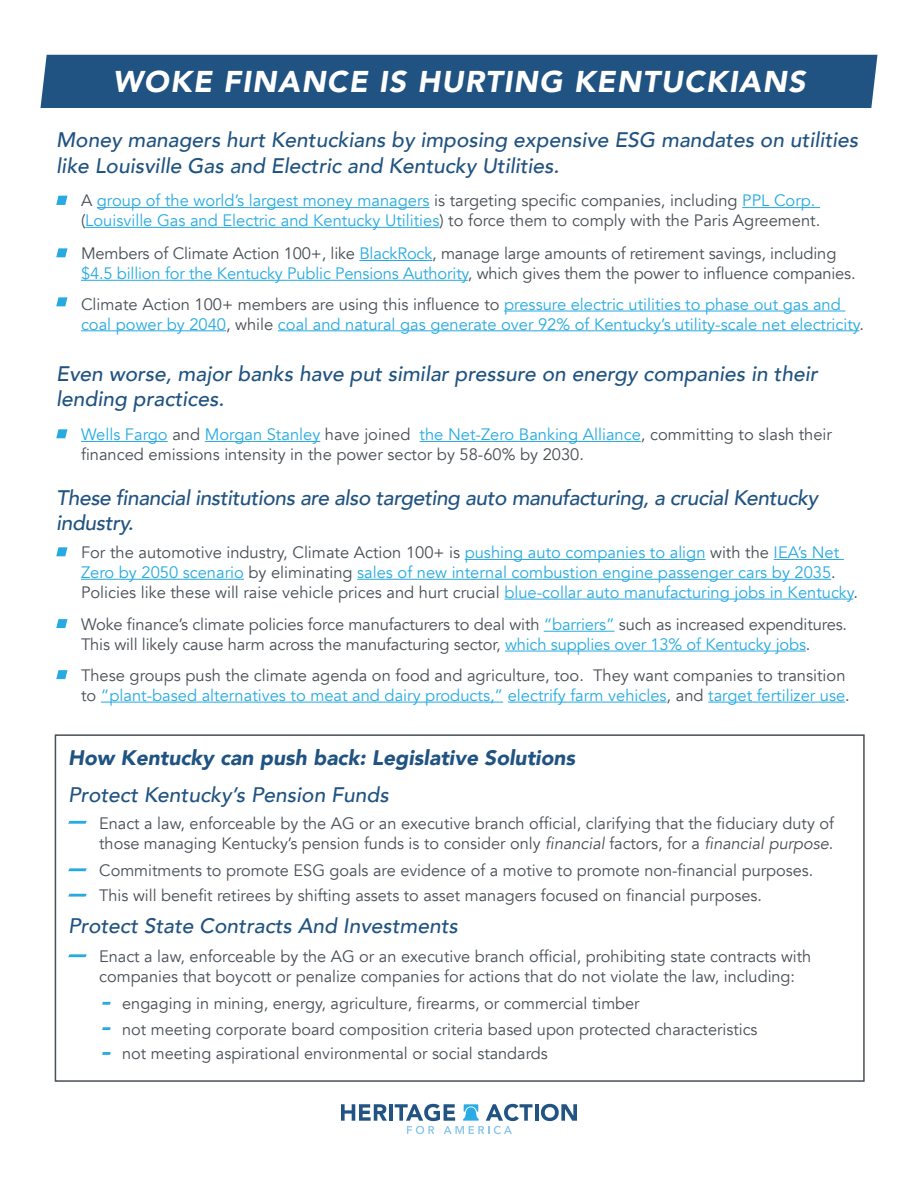
<style>
.page{position:relative;width:918px;height:1188px;background:#fff}
.page>*{position:absolute;margin:0;border:0;box-sizing:border-box;transform-origin:0 0}
.t1{font:italic 900 30px "Avenir";letter-spacing:.04em;color:#fff}
.t2{font:italic 500 21px/25.2px "Avenir";color:#205381}
.t3{font:italic 500 21px/25.2px "Avenir";letter-spacing:-.02em;color:#205381}
.t4{font:italic 900 21px "Avenir";color:#205381}
.t5{font:16.5px/19.8px "Avenir";color:#484f55}
.t6{font:16.5px/19.8px "Avenir";color:#27aae1}
.s1{color:#484f55}
.s2{color:#27aae1}
.s3{font-style:italic}
</style>
<div class="page">
<div style="left:40px;top:55px;width:838px;height:53px;background:#205381"></div>
<div style="left:55px;top:734px;width:810px;height:348px;border:2px solid #484f55"></div>
<svg style="left:341px;top:1104px;width:46px;height:17px"></svg>
<hr style="left:389px;top:1104px;width:4px;height:17px;background:#215482">
<hr style="left:535px;top:1104px;width:3px;height:17px;background:#215482">
<svg style="left:541px;top:1104px;width:36px;height:17px"></svg>
<svg style="left:395px;top:1104px;width:138px;height:30px"></svg>
<hr style="left:97px;top:207px;width:333px;height:1px;background:#27aae1">
<hr style="left:742px;top:207px;width:78px;height:1px;background:#27aae1">
<hr style="left:85px;top:227px;width:354px;height:1px;background:#27aae1">
<hr style="left:359px;top:260px;width:73px;height:1px;background:#27aae1">
<hr style="left:81px;top:280px;width:387px;height:1px;background:#27aae1">
<hr style="left:504px;top:311px;width:341px;height:1px;background:#27aae1">
<hr style="left:81px;top:330px;width:145px;height:1px;background:#27aae1">
<hr style="left:278px;top:330px;width:581px;height:1px;background:#27aae1">
<hr style="left:81px;top:441px;width:87px;height:1px;background:#27aae1">
<hr style="left:205px;top:441px;width:115px;height:1px;background:#27aae1">
<hr style="left:420px;top:441px;width:221px;height:1px;background:#27aae1">
<hr style="left:465px;top:559px;width:241px;height:1px;background:#27aae1">
<hr style="left:774px;top:559px;width:70px;height:1px;background:#27aae1">
<hr style="left:81px;top:579px;width:163px;height:1px;background:#27aae1">
<hr style="left:357px;top:579px;width:474px;height:1px;background:#27aae1">
<hr style="left:504px;top:599px;width:349px;height:1px;background:#27aae1">
<hr style="left:544px;top:631px;width:70px;height:1px;background:#27aae1">
<hr style="left:505px;top:651px;width:301px;height:1px;background:#27aae1">
<hr style="left:101px;top:702px;width:402px;height:1px;background:#27aae1">
<hr style="left:508px;top:702px;width:159px;height:1px;background:#27aae1">
<hr style="left:708px;top:702px;width:137px;height:1px;background:#27aae1">
<svg style="left:56px;top:196px;width:12px;height:9px"></svg>
<svg style="left:56px;top:248px;width:12px;height:9px"></svg>
<svg style="left:56px;top:297px;width:12px;height:9px"></svg>
<svg style="left:56px;top:429px;width:12px;height:9px"></svg>
<svg style="left:56px;top:547px;width:12px;height:9px"></svg>
<svg style="left:56px;top:619px;width:12px;height:9px"></svg>
<svg style="left:56px;top:670px;width:12px;height:9px"></svg>
<svg style="left:68px;top:821px;width:19px;height:3px"></svg>
<svg style="left:68px;top:954px;width:19px;height:3px"></svg>
<svg style="left:68px;top:868px;width:19px;height:3px"></svg>
<svg style="left:68px;top:894px;width:19px;height:3px"></svg>
<svg style="left:102px;top:1002px;width:9px;height:3px"></svg>
<svg style="left:102px;top:1027px;width:9px;height:3px"></svg>
<svg style="left:102px;top:1052px;width:9px;height:3px"></svg>
<h1 class="t1" style="left:113px;top:56px;width:694px">WOKE FINANCE IS HURTING KENTUCKIANS</h1>
<p class="t2" style="left:56px;top:128px;width:804px">Money managers hurt Kentuckians by imposing expensive ESG mandates on utilities like Louisville Gas and Electric and Kentucky Utilities.</p>
<p class="t6" style="left:81px;top:191px;width:741px"><span class="s1">A</span> group of the world’s largest money managers <span class="s1">is targeting specific companies, including</span> PPL Corp. <span class="s1">(</span>Louisville Gas and Electric and Kentucky Utilities<span class="s1">) to force them to comply with the Paris Agreement.</span></p>
<p class="t5" style="left:81px;top:244px;width:776px">Members of Climate Action 100+, like <span class="s2">BlackRock</span>, manage large amounts of retirement savings, including <span class="s2">$4.5 billion for the Kentucky Public Pensions Authority</span>, which gives them the power to influence companies.</p>
<p class="t6" style="left:81px;top:295px;width:784px"><span class="s1">Climate Action 100+ members are using this influence to</span> pressure electric utilities to phase out gas and coal power by 2040<span class="s1">, while</span> coal and natural gas generate over 92% of Kentucky’s utility-scale net electricity<span class="s1">.</span></p>
<p class="t2" style="left:56px;top:361px;width:763px">Even worse, major banks have put similar pressure on energy companies in their lending practices.</p>
<p class="t5" style="left:81px;top:425px;width:753px"><span class="s2">Wells Fargo</span> and <span class="s2">Morgan Stanley</span> have joined <span class="s2">the Net-Zero Banking Alliance</span>, committing to slash their financed emissions intensity in the power sector by 58-60% by 2030.</p>
<p class="t3" style="left:56px;top:485px;width:763px">These financial institutions are also targeting auto manufacturing, a crucial Kentucky industry.</p>
<p class="t6" style="left:81px;top:543px;width:778px"><span class="s1">For the automotive industry, Climate Action 100+ is</span> pushing auto companies to align <span class="s1">with the</span> IEA’s Net<br>Zero by 2050 scenario <span class="s1">by eliminating</span> sales of new internal combustion engine passenger cars by 2035<span class="s1">.<br>Policies like these will raise vehicle prices and hurt crucial</span> blue-collar auto manufacturing jobs in Kentucky<span class="s1">.</span></p>
<p class="t5" style="left:81px;top:615px;width:768px">Woke finance’s climate policies force manufacturers to deal with <span class="s2">“barriers”</span> such as increased expenditures.<br>This will likely cause harm across the manufacturing sector, <span class="s2">which supplies over 13% of Kentucky jobs</span>.</p>
<p class="t5" style="left:81px;top:666px;width:770px">These groups push the climate agenda on food and agriculture, too. They want companies to transition to <span class="s2">“plant-based alternatives to meat and dairy products,” electrify farm vehicles</span>, and <span class="s2">target fertilizer use</span>.</p>
<p class="t4" style="left:68px;top:740px;width:509px">How Kentucky can push back: Legislative Solutions</p>
<p class="t2" style="left:68px;top:783px;width:322px">Protect Kentucky’s Pension Funds</p>
<p class="t5" style="left:99px;top:813px;width:736px">Enact a law, enforceable by the AG or an executive branch official, clarifying that the fiduciary duty of those managing Kentucky’s pension funds is to consider only <span class="s3">financial</span> factors, for a <span class="s3">financial purpose</span>.</p>
<p class="t5" style="left:99px;top:860px;width:716px">Commitments to promote ESG goals are evidence of a motive to promote non-financial purposes.</p>
<p class="t5" style="left:99px;top:886px;width:664px">This will benefit retirees by shifting assets to asset managers focused on financial purposes.</p>
<p class="t2" style="left:68px;top:913px;width:391px">Protect State Contracts And Investments</p>
<p class="t5" style="left:99px;top:947px;width:714px">Enact a law, enforceable by the AG or an executive branch official, prohibiting state contracts with companies that boycott or penalize companies for actions that do not violate the law, including:</p>
<p class="t5" style="left:122px;top:994px;width:519px">engaging in mining, energy, agriculture, firearms, or commercial timber</p>
<p class="t5" style="left:122px;top:1017px;width:637px;line-height:24.8px">not meeting corporate board composition criteria based upon protected characteristics not meeting aspirational environmental or social standards</p>
</div>
